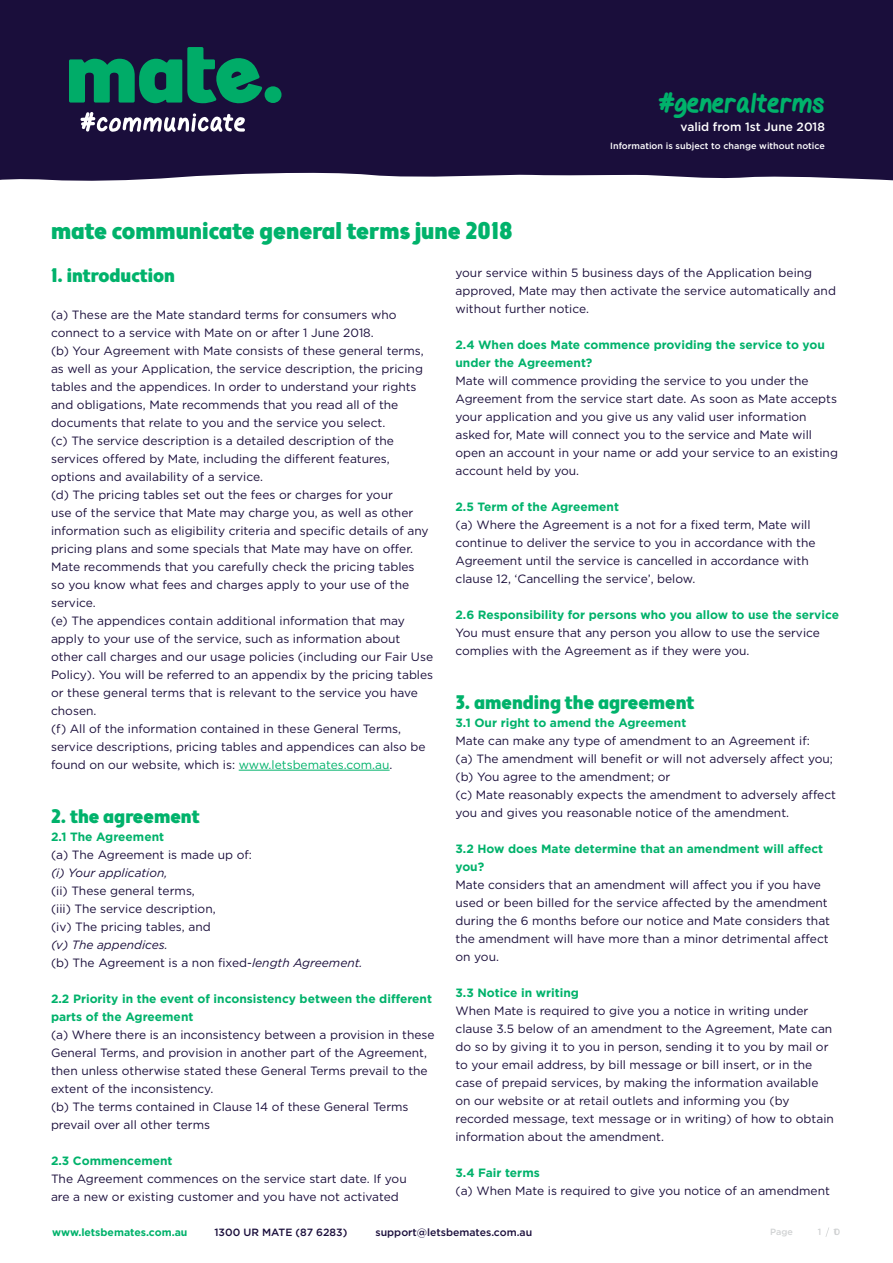
<style>
.page{position:relative;width:893px;height:1263px;background:#fff}
.page>*{position:absolute;margin:0;border:0;box-sizing:border-box;transform-origin:0 0}
.t1{font:800 26.55px "Gel Pen";color:#00b26b}
.t2{font:900 24px "Brooklyn Samuels Five";color:#00b26b}
.t3{font:900 19.5px "Brooklyn Samuels Five";color:#00b26b}
.t4{font:12px/18px "Gotham";color:#1a0e3b}
.t5{font:700 12px/18px "Gotham";color:#00b26b}
.t6{font:italic 12px/18px "Gotham";color:#1a0e3b}
.t7{font:500 12px "Gotham";color:#fff}
.t8{font:500 10.5px "Gotham";color:#1a0e3b}
.t9{font:700 10.5px "Gotham";color:#00b26b}
.t10{font:500 9px "Gotham";color:#fff}
.t11{font:500 9px "Gotham";color:#d1d3d4}
.s1{color:#00b26b}
.s2{font-style:normal}
</style>
<div class="page">
<svg style="left:825px;top:1227px;width:4px;height:10px"></svg>
<div style="left:0;top:0;width:893px;height:181px;background:#1a0e3b"></div>
<svg style="left:69px;top:47px;width:212px;height:57px;background:#0b6353"></svg>
<svg style="left:80px;top:112px;width:165px;height:20px"></svg>
<hr style="left:239px;top:770px;width:151px;height:1px;background:#00b26b">
<h1 class="t1" style="left:659px;top:91px;width:168px">#generalterms</h1>
<p class="t7" style="left:680px;top:119px;width:146px">valid from 1st June 2018</p>
<p class="t10" style="left:610px;top:140px;width:216px">Information is subject to change without notice</p>
<h2 class="t2" style="left:51px;top:217px;width:463px">mate communicate general terms june 2018</h2>
<h3 class="t3" style="left:51px;top:264px;width:126px">1. introduction</h3>
<p class="t4" style="left:51px;top:305px;width:384px">(a) These are the Mate standard terms for consumers who connect to a service with Mate on or after 1 June 2018.<br>(b) Your Agreement with Mate consists of these general terms, as well as your Application, the service description, the pricing tables and the appendices. In order to understand your rights and obligations, Mate recommends that you read all of the documents that relate to you and the service you select.<br>(c) The service description is a detailed description of the services offered by Mate, including the different features, options and availability of a service.<br>(d) The pricing tables set out the fees or charges for your<br>use of the service that Mate may charge you, as well as other information such as eligibility criteria and specific details of any pricing plans and some specials that Mate may have on offer.<br>Mate recommends that you carefully check the pricing tables<br>so you know what fees and charges apply to your use of the service.<br>(e) The appendices contain additional information that may apply to your use of the service, such as information about other call charges and our usage policies (including our Fair Use Policy). You will be referred to an appendix by the pricing tables or these general terms that is relevant to the service you have chosen.<br>(f) All of the information contained in these General Terms, service descriptions, pricing tables and appendices can also be found on our website, which is: <span class="s1">www.letsbemates.com.au</span>.</p>
<h3 class="t3" style="left:51px;top:804px;width:150px">2. the agreement</h3>
<p class="t5" style="left:51px;top:827px;width:115px">2.1 The Agreement</p>
<p class="t4" style="left:51px;top:845px;width:202px">(a) The Agreement is made up of:</p>
<p class="t6" style="left:51px;top:863px;width:118px">(i) Your application,</p>
<p class="t4" style="left:51px;top:881px;width:166px">(ii) These general terms, (iii) The service description, (iv) The pricing tables, and</p>
<p class="t6" style="left:51px;top:935px;width:313px">(v) The appendices.<br><span class="s2">(b) The Agreement is a non fixed-</span>length Agreement.</p>
<p class="t5" style="left:51px;top:989px;width:383px">2.2 Priority in the event of inconsistency between the different parts of the Agreement</p>
<p class="t4" style="left:51px;top:1025px;width:385px">(a) Where there is an inconsistency between a provision in these General Terms, and provision in another part of the Agreement, then unless otherwise stated these General Terms prevail to the extent of the inconsistency.<br>(b) The terms contained in Clause 14 of these General Terms prevail over all other terms</p>
<p class="t5" style="left:51px;top:1151px;width:123px">2.3 Commencement</p>
<p class="t4" style="left:51px;top:1169px;width:357px">The Agreement commences on the service start date. If you are a new or existing customer and you have not activated</p>
<p class="t4" style="left:455px;top:263px;width:382px">your service within 5 business days of the Application being approved, Mate may then activate the service automatically and without further notice.</p>
<p class="t5" style="left:455px;top:335px;width:371px">2.4 When does Mate commence providing the service to you under the Agreement?</p>
<p class="t4" style="left:455px;top:371px;width:384px">Mate will commence providing the service to you under the Agreement from the service start date. As soon as Mate accepts your application and you give us any valid user information asked for, Mate will connect you to the service and Mate will open an account in your name or add your service to an existing account held by you.</p>
<p class="t5" style="left:455px;top:497px;width:165px">2.5 Term of the Agreement</p>
<p class="t4" style="left:455px;top:515px;width:362px">(a) Where the Agreement is a not for a fixed term, Mate will continue to deliver the service to you in accordance with the Agreement until the service is cancelled in accordance with clause 12, ‘Cancelling the service’, below.</p>
<p class="t5" style="left:455px;top:605px;width:385px">2.6 Responsibility for persons who you allow to use the service</p>
<p class="t4" style="left:455px;top:623px;width:366px">You must ensure that any person you allow to use the service complies with the Agreement as if they were you.</p>
<h3 class="t3" style="left:455px;top:690px;width:241px">3. amending the agreement</h3>
<p class="t5" style="left:455px;top:713px;width:232px">3.1 Our right to amend the Agreement</p>
<p class="t4" style="left:455px;top:731px;width:382px">Mate can make any type of amendment to an Agreement if:<br>(a) The amendment will benefit or will not adversely affect you; (b) You agree to the amendment; or<br>(c) Mate reasonably expects the amendment to adversely affect you and gives you reasonable notice of the amendment.</p>
<p class="t5" style="left:455px;top:839px;width:369px">3.2 How does Mate determine that an amendment will affect you?</p>
<p class="t4" style="left:455px;top:875px;width:376px">Mate considers that an amendment will affect you if you have used or been billed for the service affected by the amendment during the 6 months before our notice and Mate considers that the amendment will have more than a minor detrimental affect on you.</p>
<p class="t5" style="left:455px;top:983px;width:125px">3.3 Notice in writing</p>
<p class="t4" style="left:455px;top:1001px;width:380px">When Mate is required to give you a notice in writing under clause 3.5 below of an amendment to the Agreement, Mate can do so by giving it to you in person, sending it to you by mail or to your email address, by bill message or bill insert, or in the case of prepaid services, by making the information available on our website or at retail outlets and informing you (by recorded message, text message or in writing) of how to obtain information about the amendment.</p>
<p class="t5" style="left:455px;top:1163px;width:86px">3.4 Fair terms</p>
<p class="t4" style="left:455px;top:1181px;width:376px">(a) When Mate is required to give you notice of an amendment</p>
<p class="t9" style="left:52px;top:1225px;width:137px">www.letsbemates.com.au</p>
<p class="t8" style="left:214px;top:1225px;width:134px">1300 UR MATE (87 6283)</p>
<p class="t8" style="left:375px;top:1225px;width:158px">support@letsbemates.com.au</p>
<p class="t11" style="left:770px;top:1225px;width:24px">Page</p>
<p class="t11" style="left:818px;top:1225px;width:5px">1</p>
<p class="t11" style="left:833px;top:1225px;width:8px">10</p>
</div>
